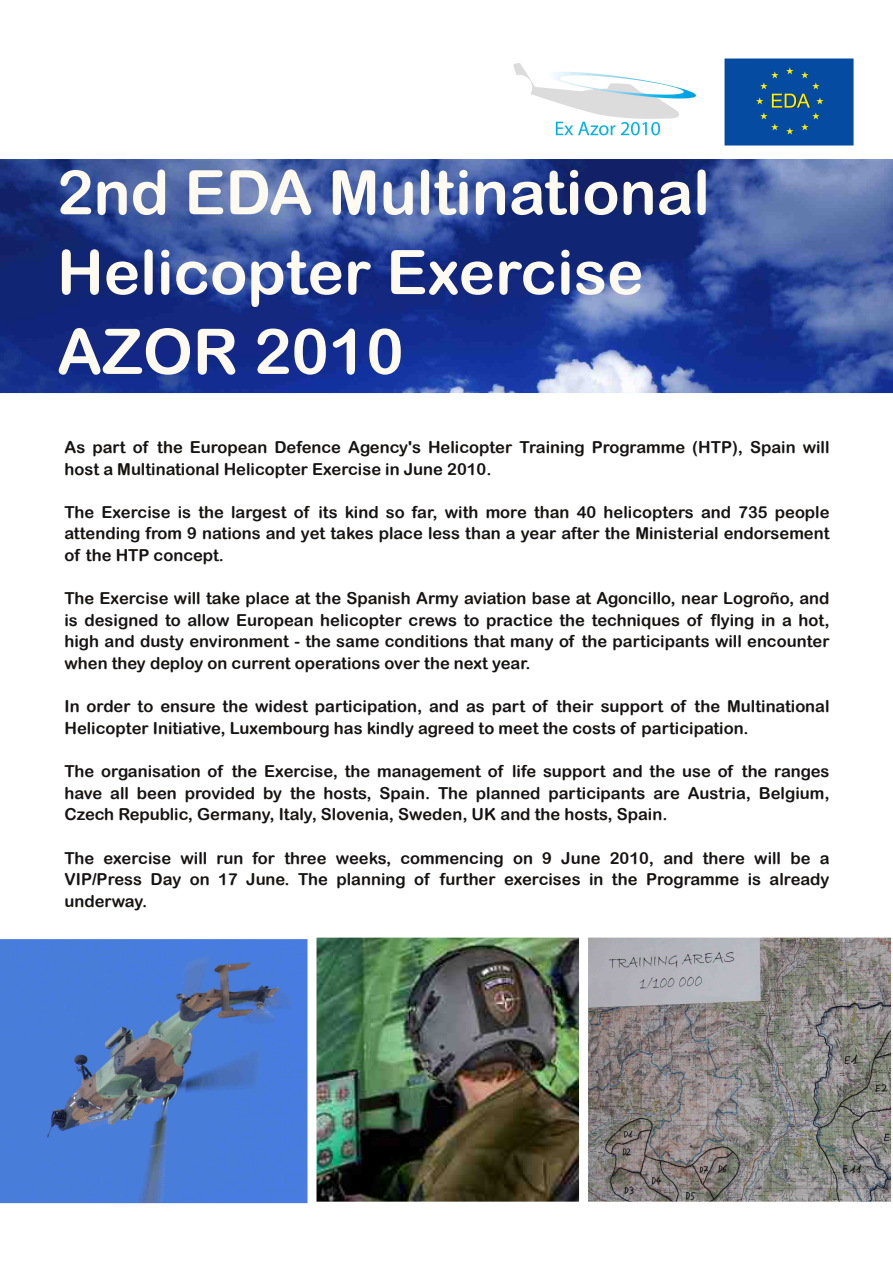
<style>
.page{position:relative;width:893px;height:1263px;background:#fff}
.page>*{position:absolute;margin:0;border:0;box-sizing:border-box;transform-origin:0 0}
.t1{font:63px "Arial Rounded MT Bold";color:#fffaf0}
.t2{font:61.5px/79.8px "Arial Rounded MT Bold";color:#fffaf0}
.t3{font:16.5px/21.6px "Arial Rounded MT Bold";color:#161413;text-align:justify}
</style>
<div class="page">
<img style="left:0;top:159px;width:893px;height:234px">
<img style="left:724px;top:58px;width:130px;height:88px">
<img style="left:0;top:939px;width:308px;height:264px">
<img style="left:513px;top:63px;width:182px;height:73px">
<img style="left:316px;top:938px;width:263px;height:264px">
<img style="left:588px;top:938px;width:303px;height:264px">
<h2 class="t2" style="left:57px;top:152px;width:654px">2nd EDA Multinational<br>Helicopter Exercise</h2>
<h1 class="t1" style="left:57px;top:314px;width:348px">AZOR 2010</h1>
<p class="t3" style="left:64px;top:436px;width:766px">As part of the European Defence Agency's Helicopter Training Programme (HTP), Spain will host a Multinational Helicopter Exercise in June 2010.</p>
<p class="t3" style="left:64px;top:501px;width:766px">The Exercise is the largest of its kind so far, with more than 40 helicopters and 735 people attending from 9 nations and yet takes place less than a year after the Ministerial endorsement of the HTP concept.</p>
<p class="t3" style="left:64px;top:587px;width:766px">The Exercise will take place at the Spanish Army aviation base at Agoncillo, near Logroño, and is designed to allow European helicopter crews to practice the techniques of flying in a hot, high and dusty environment - the same conditions that many of the participants will encounter when they deploy on current operations over the next year.</p>
<p class="t3" style="left:64px;top:695px;width:766px">In order to ensure the widest participation, and as part of their support of the Multinational<br>Helicopter Initiative, Luxembourg has kindly agreed to meet the costs of participation.</p>
<p class="t3" style="left:64px;top:760px;width:766px">The organisation of the Exercise, the management of life support and the use of the ranges have all been provided by the hosts, Spain. The planned participants are Austria, Belgium, Czech Republic, Germany, Italy, Slovenia, Sweden, UK and the hosts, Spain.</p>
<p class="t3" style="left:64px;top:847px;width:766px">The exercise will run for three weeks, commencing on 9 June 2010, and there will be a VIP/Press Day on 17 June. The planning of further exercises in the Programme is already underway.</p>
</div>
